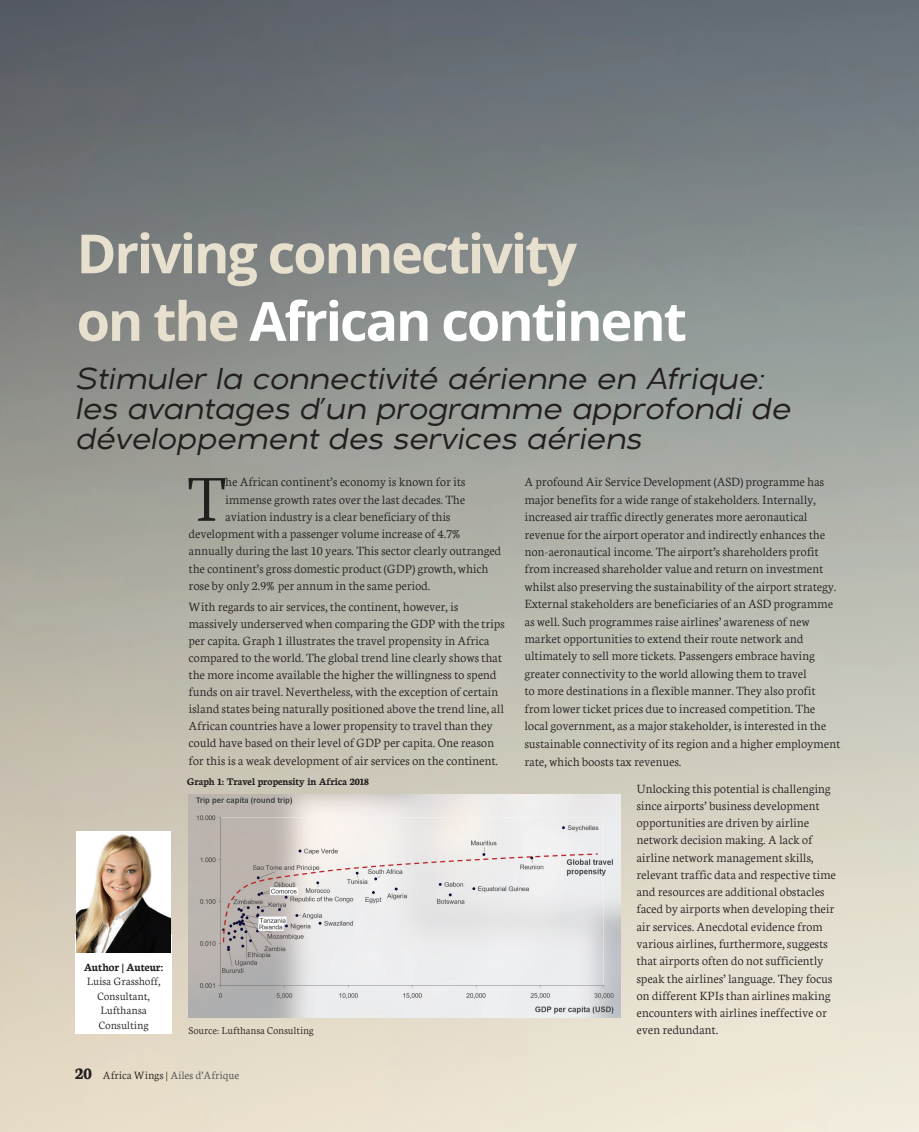
<style>
.page{position:relative;width:919px;height:1132px;background:#fff}
.page>*{position:absolute;margin:0;border:0;box-sizing:border-box;transform-origin:0 0}
.t1{font:300 70.35px "Neuton";color:#231f20}
.t2{font:700 54px/67.5px "Open Sans";letter-spacing:-.04em;color:#e7e0ce}
.t3{font:italic 500 30px/30px "Arkibal";color:#231f20}
.t4{font:300 13.5px/17.4px "Neuton";letter-spacing:-.005em;color:#231f20}
.t5{font:300 12px/14.4px "Neuton";color:#231f20;text-align:center}
.t6{font:300 12px "Neuton";color:#4b4c4d}
.t7{font:700 12px "Neuton";color:#231f20}
.t8{font:300 11.25px "Neuton";color:#231f20}
.t9{font:700 10.95px "Neuton";color:#231f20}
.s1{color:#fff}
.s2{font-family:"Alegreya Sans"}
.s3{font-weight:700;font-size:18px;color:#231f20}
.s4{color:#231f20}
.s5{font-family:"Alegreya Sans";font-weight:400}
</style>
<div class="page">
<img style="left:0;top:0;width:918px;height:808px">
<img style="left:0;top:808px;width:203px;height:323px">
<div style="left:75px;top:934px;width:97px;height:99px;background:#fff"></div>
<img style="left:77px;top:831px;width:93px;height:121px">
<img style="left:188px;top:794px;width:432px;height:223px">
<h2 class="t2" style="left:77px;top:218px;width:612px">Driving connectivity<br>on the <span class="s1">African continent</span></h2>
<h3 class="t3" style="left:77px;top:363px;width:716px">Stimuler la connectivité aérienne en Afrique: les avantages d’un programme approfondi de développement des services aériens</h3>
<h1 class="t1" style="left:187px;top:452px;width:40px">T</h1>
<p class="t4" style="left:225px;top:472px;width:242px">he African continent’s economy is known for its</p>
<p class="t4" style="left:524px;top:472px;width:317px">A profound Air Service Development (ASD) programme has major benefits for a wide range of stakeholders. Internally, increased air traffic directly generates more aeronautical revenue for the airport operator and indirectly enhances the non-aeronautical income. The airport’s shareholders profit from increased shareholder value and return on investment whilst also preserving the sustainability of the airport strategy.<br>External stakeholders are beneficiaries of an ASD programme as well. Such programmes raise airlines’ awareness of new market opportunities to extend their route network and ultimately to sell more tickets. Passengers embrace having greater connectivity to the world allowing them to travel<br>to more destinations in a flexible manner. They also profit from lower ticket prices due to increased competition. The local government, as a major stakeholder, is interested in the sustainable connectivity of its region and a higher employment rate, which boosts tax revenues.</p>
<p class="t4" style="left:225px;top:489px;width:241px">immense growth rates over the last decades. The</p>
<p class="t4" style="left:225px;top:506px;width:227px">aviation industry is a clear beneficiary of this</p>
<p class="t4" style="left:188px;top:524px;width:277px">development with a passenger volume increase of 4.7%</p>
<p class="t4" style="left:188px;top:541px;width:314px">annually during the last 10 years. This sector clearly outranged</p>
<p class="t4" style="left:188px;top:558px;width:301px">the continent’s gross domestic product (GDP) growth, which</p>
<p class="t4" style="left:188px;top:575px;width:243px">rose by only 2.9%per annum in the same period.</p>
<p class="t4" style="left:188px;top:597px;width:318px">With regards to air services, the continent, however, is massively underserved when comparing the GDP with the trips per capita. Graph 1 illustrates the travel propensity in Africa compared to the world. The global trend line clearly shows that the more income available the higher the willingness to spend funds on air travel. Nevertheless, with the exception of certain island states being naturally positioned above the trend line, all African countries have a lower propensity to travel than they could have based on their level of GDP per capita. One reason for this is a weak development of air services on the continent.</p>
<p class="t9" style="left:187px;top:774px;width:183px">Graph 1<span class="s2">:</span> Travel propensity in Africa 2018</p>
<p class="t4" style="left:636px;top:778px;width:201px">Unlocking this potential is challenging since airports’ business development opportunities are driven by airline network decision making. A lack of airline network management skills, relevant traffic data and respective time and resources are additional obstacles faced by airports when developing their air services. Anecdotal evidence from various airlines, furthermore, suggests that airports often do not sufficiently speak the airlines’ language. They focus on different KPIs than airlines making encounters with airlines ineffective or</p>
<p class="t7" style="left:84px;top:959px;width:80px">Author | Auteur:</p>
<p class="t5" style="left:87px;top:973px;width:75px">Luisa Grasshoff,<br>Consultant,<br>Lufthansa<br>Consulting</p>
<p class="t6" style="left:75px;top:1066px;width:165px"><span class="s3">20</span> <span class="s4">Africa Wings |</span> Ailes d’Afrique</p>
<p class="t8" style="left:188px;top:1022px;width:127px">Source<span class="s5">:</span> Lufthansa Consulting</p>
<p class="t4" style="left:636px;top:1020px;width:83px">even redundant.</p>
</div>
